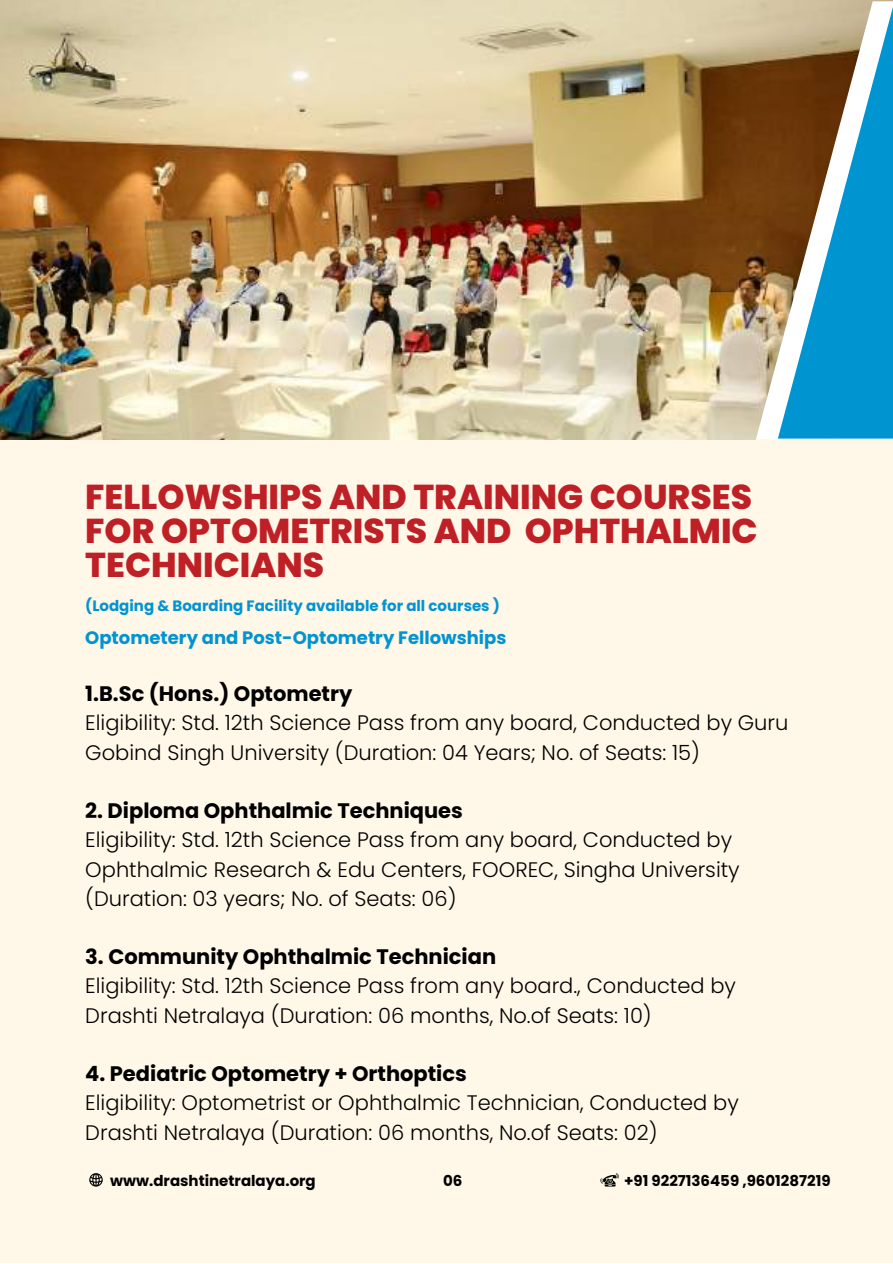
<style>
.page{position:relative;width:893px;height:1264px;background:#fff}
.page>*{position:absolute;margin:0;border:0;box-sizing:border-box;transform-origin:0 0}
.t1{font:800 34.5px/33.8px "Poppins";color:#bf2026}
.t2{font:300 21px/29.2px "Poppins";color:#000}
.t3{font:700 21px "Poppins";color:#000}
.t4{font:700 18px "Poppins";color:#0094d1}
.t5{font:700 15px "Poppins";color:#000}
.t6{font:700 15px "Poppins";color:#0094d1}
</style>
<div class="page">
<div style="left:0;top:0;width:892px;height:1262px;background:#fff7e7"></div>
<img style="left:0;top:0;width:777px;height:439px">
<svg style="left:755px;top:1px;width:137px;height:439px;background:#9f805c"></svg>
<svg style="left:777px;top:0;width:115px;height:438px;background:#5993a2"></svg>
<svg style="left:89px;top:1173px;width:14px;height:13px"></svg>
<svg style="left:600px;top:1173px;width:19px;height:13px"></svg>
<h1 class="t1" style="left:85px;top:480px;width:674px">FELLOWSHIPS AND TRAINING COURSES<br>FOR OPTOMETRISTS AND OPHTHALMIC<br>TECHNICIANS</h1>
<p class="t6" style="left:85px;top:595px;width:416px">(Lodging &amp; Boarding Facility available for all courses )</p>
<p class="t4" style="left:85px;top:625px;width:422px">Optometery and Post-Optometry Fellowships</p>
<p class="t3" style="left:85px;top:679px;width:268px">1.B.Sc (Hons.) Optometry</p>
<p class="t2" style="left:85px;top:708px;width:704px">Eligibility: Std. 12th Science Pass from any board, Conducted by Guru<br>Gobind Singh University (Duration: 04 Years; No. of Seats: 15)</p>
<p class="t3" style="left:85px;top:796px;width:379px">2. Diploma Ophthalmic Techniques</p>
<p class="t2" style="left:85px;top:825px;width:656px">Eligibility: Std. 12th Science Pass from any board, Conducted by<br>Ophthalmic Research &amp; Edu Centers, FOOREC, Singha University (Duration: 03 years; No. of Seats: 06)</p>
<p class="t3" style="left:85px;top:942px;width:412px">3. Community Ophthalmic Technician</p>
<p class="t2" style="left:85px;top:971px;width:652px">Eligibility: Std. 12th Science Pass from any board., Conducted by<br>Drashti Netralaya (Duration: 06 months, No.of Seats: 10)</p>
<p class="t3" style="left:85px;top:1059px;width:383px">4. Pediatric Optometry + Orthoptics</p>
<p class="t2" style="left:85px;top:1088px;width:655px">Eligibility: Optometrist or Ophthalmic Technician, Conducted by<br>Drashti Netralaya (Duration: 06 months, No.of Seats: 02)</p>
<p class="t5" style="left:110px;top:1170px;width:207px">www.drashtinetralaya.org</p>
<p class="t5" style="left:443px;top:1170px;width:21px">06</p>
<p class="t5" style="left:624px;top:1170px;width:208px">+91 9227136459 ,9601287219</p>
</div>
